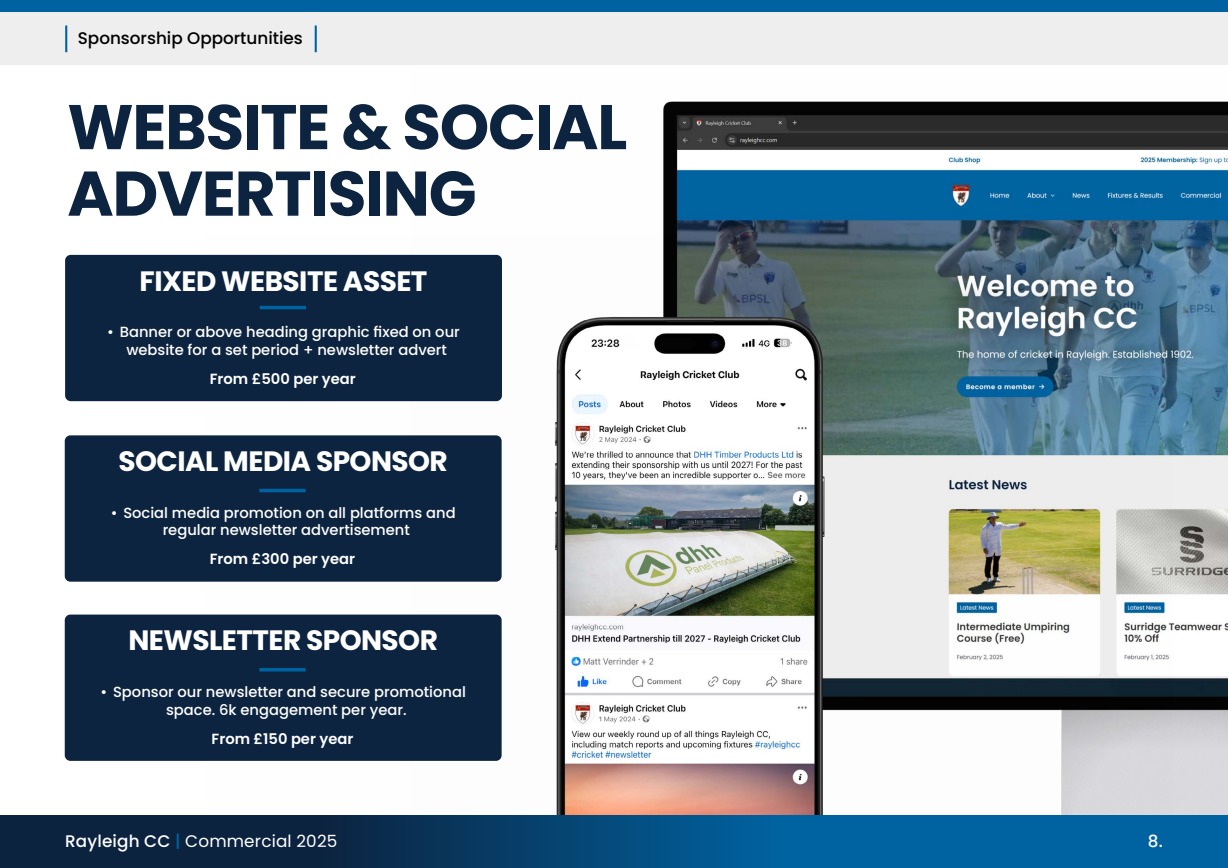
<style>
.page{position:relative;width:1228px;height:868px;background:#fff}
.page>*{position:absolute;margin:0;border:0;box-sizing:border-box;transform-origin:0 0}
.t1{font:700 63px/66.5px "Poppins";letter-spacing:-.02em;color:#0d2440}
.t2{font:700 28px "Poppins";letter-spacing:-.02em;color:#fff}
.t3{font:16.8px "Poppins";letter-spacing:.01em;color:#fff}
.t4{font:500 16.8px "Poppins";color:#000}
.t5{font:500 16.8px "Poppins";color:#fff}
.t6{font:500 14.7px/17.6px "Poppins";color:#fff;text-align:center}
.t7{font:600 14.7px "Poppins";color:#fff}
.s1{font-weight:500}
.s2{font-weight:500;color:#0063a1}
</style>
<div class="page">
<img style="left:663px;top:101px;width:565px;height:715px">
<img style="left:208px;top:234px;width:964px;height:582px">
<div style="left:0;top:0;width:1228px;height:13px;background:#0063a1"></div>
<div style="left:0;top:13px;width:1228px;height:52px;background:#eee"></div>
<hr style="left:65px;top:25px;width:2px;height:27px;background:#0063a1">
<hr style="left:315px;top:25px;width:2px;height:27px;background:#0063a1">
<svg style="left:0;top:816px;width:1228px;height:52px;background:#054675"></svg>
<div style="left:65px;top:255px;width:437px;height:146px;background:#0d2440;border-radius:6px"></div>
<hr style="left:260px;top:306px;width:46px;height:3px;background:#0063a1">
<div style="left:65px;top:435px;width:437px;height:147px;background:#0d2440;border-radius:6px"></div>
<hr style="left:259px;top:489px;width:47px;height:3px;background:#0063a1">
<div style="left:65px;top:615px;width:437px;height:146px;background:#0d2440;border-radius:6px"></div>
<hr style="left:259px;top:668px;width:47px;height:3px;background:#0063a1">
<p class="t4" style="left:78px;top:29px;width:227px">Sponsorship Opportunities</p>
<h1 class="t1" style="left:67px;top:94px;width:561px">WEBSITE &amp; SOCIAL<br>ADVERTISING</h1>
<h2 class="t2" style="left:140px;top:265px;width:289px">FIXED WEBSITE ASSET</h2>
<p class="t6" style="left:107px;top:323px;width:354px">• Banner or above heading graphic fixed on our website for a set period + newsletter advert</p>
<p class="t7" style="left:210px;top:370px;width:147px">From £500 per year</p>
<h2 class="t2" style="left:118px;top:445px;width:331px">SOCIAL MEDIA SPONSOR</h2>
<p class="t6" style="left:111px;top:504px;width:346px">• Social media promotion on all platforms and regular newsletter advertisement</p>
<p class="t7" style="left:210px;top:551px;width:147px">From £300 per year</p>
<h2 class="t2" style="left:128px;top:624px;width:311px">NEWSLETTER SPONSOR</h2>
<p class="t6" style="left:100px;top:683px;width:367px">• Sponsor our newsletter and secure promotional space. 6k engagement per year.</p>
<p class="t7" style="left:212px;top:730px;width:143px">From £150 per year</p>
<p class="t3" style="left:65px;top:831px;width:274px"><span class="s1">Rayleigh CC</span> <span class="s2">|</span> Commercial 2025</p>
<p class="t5" style="left:1148px;top:831px;width:16px">8.</p>
</div>
